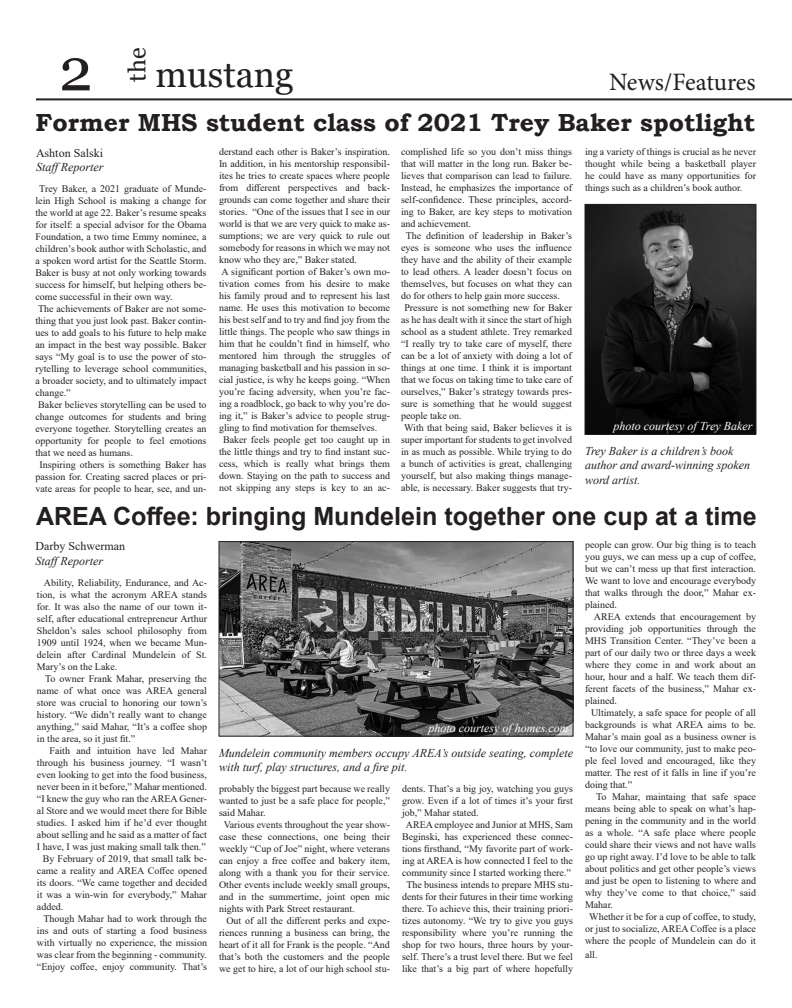
<style>
.page{position:relative;width:792px;height:1008px;background:#fff}
.page>*{position:absolute;margin:0;border:0;box-sizing:border-box;transform-origin:0 0}
.t1{font:60px "Georgia";color:#231f20}
.t2{font:36px "Georgia";color:#231f20}
.t3{font:700 25.1px "Arial";color:#231f20}
.t4{font:25px "Minion Pro";letter-spacing:-.005em;color:#231f20}
.t5{font:700 24.7px "Bookman Old Style";color:#231f20}
.t6{font:24px "Georgia";color:#231f20}
.t7{font:italic 12px/14.4px "Times New Roman";color:#231f20}
.t8{font:italic 12px "Times New Roman";color:#fff}
.t9{font:12px "Times New Roman";color:#231f20}
.t10{font:10px/12px "Times New Roman";color:#231f20;text-align:justify}
</style>
<div class="page">
<hr style="left:36px;top:98px;width:756px;height:2px;background:#231f20">
<img style="left:587px;top:206px;width:167px;height:227px">
<div style="left:585px;top:204px;width:171px;height:231px;border:1px solid #231f20"></div>
<img style="left:221px;top:543px;width:350px;height:191px">
<div style="left:219px;top:541px;width:354px;height:195px;border:1px solid #231f20"></div>
<p class="t1" style="left:59px;top:33px;width:35px">2</p>
<p class="t6" style="left:123px;top:82px;width:35px;rotate:-90deg">the</p>
<p class="t2" style="left:155px;top:52px;width:140px">mustang</p>
<p class="t4" style="left:609px;top:65px;width:148px">News/Features</p>
<p class="t5" style="left:36px;top:105px;width:721px">Former MHS student class of 2021 Trey Baker spotlight</p>
<p class="t9" style="left:36px;top:144px;width:69px">Ashton Salski</p>
<p class="t7" style="left:36px;top:160px;width:69px">StaffReporter</p>
<p class="t10" style="left:219px;top:146px;width:173px">derstand each other is Baker’s inspiration.<br>In addition, in his mentorship responsibil&shy;ites he tries to create spaces where people from different perspectives and back&shy;grounds can come together and share their stories. “One of the issues that I see in our world is that we are very quick to make as&shy;sumptions; we are very quick to rule out somebody for reasons in which we may not know who they are,” Baker stated.</p>
<p class="t10" style="left:219px;top:266px;width:173px">A significant portion of Baker’s own mo&shy;tivation comes from his desire to make his family proud and to represent his last name. He uses this motivation to become his best self and to try and find joy from the little things. The people who saw things in him that he couldn’t find in himself, who mentored him through the struggles of managing basketball and his passion in so&shy;cial justice, is why he keeps going. “When you’re facing adversity, when you’re fac&shy;ing a roadblock, go back to why you’re do&shy;ing it,” is Baker’s advice to people strug&shy;gling to find motivation for themselves.</p>
<p class="t10" style="left:219px;top:434px;width:173px;text-align:center">Baker feels people get too caught up in the little things and try to find instant suc&shy;cess, which is really what brings them down. Staying on the path to success and not skipping any steps is key to an ac-</p>
<p class="t10" style="left:401px;top:146px;width:173px">complished life so you don’t miss things that will matter in the long run. Baker be&shy;lieves that comparison can lead to failure.<br>Instead, he emphasizes the importance of self-confidence. These principles, accord&shy;ing to Baker, are key steps to motivation and achievement.</p>
<p class="t10" style="left:401px;top:230px;width:173px;text-indent:5px">The definition of leadership in Baker’s eyes is someone who uses the influence they have and the ability of their example to lead others. A leader doesn’t focus on themselves, but focuses on what they can do for others to help gain more success.</p>
<p class="t10" style="left:401px;top:302px;width:173px;text-indent:3px">Pressure is not something new for Baker as he has dealt with it since the start of high school as a student athlete. Trey remarked “I really try to take care of myself, there can be a lot of anxiety with doing a lot of things at one time. I think it is important that we focus on taking time to take care of ourselves,” Baker’s strategy towards pres&shy;sure is something that he would suggest people take on.</p>
<p class="t10" style="left:401px;top:422px;width:173px;text-align:center">With that being said, Baker believes it is super important for students to get involved in as much as possible. While trying to do a bunch of activities is great, challenging yourself, but also making things manage&shy;able, is necessary. Baker suggests that try-</p>
<p class="t10" style="left:585px;top:146px;width:173px">ing a variety of things is crucial as he never thought while being a basketball player he could have as many opportunities for things such as a children’s book author.</p>
<p class="t10" style="left:36px;top:183px;width:173px;text-indent:4px">Trey Baker, a 2021 graduate of Munde&shy;lein High School is making a change for the world at age 22. Baker’s resume speaks for itself: a special advisor for the Obama Foundation, a two time Emmy nominee, a children’s book author with Scholastic, and a spoken word artist for the Seattle Storm.<br>Baker is busy at not only working towards success for himself, but helping others be&shy;come successful in their own way.</p>
<p class="t10" style="left:36px;top:303px;width:173px">The achievements of Baker are not some&shy;thing that you just look past. Baker contin&shy;ues to add goals to his future to help make an impact in the best way possible. Baker says “My goal is to use the power of sto&shy;rytelling to leverage school communities, a broader society, and to ultimately impact change.”</p>
<p class="t10" style="left:36px;top:399px;width:173px">Baker believes storytelling can be used to change outcomes for students and bring everyone together. Storytelling creates an opportunity for people to feel emotions that we need as humans.</p>
<p class="t10" style="left:36px;top:459px;width:172px;text-align:center">Inspiring others is something Baker has passion for. Creating sacred places or pri&shy;vate areas for people to hear, see, and un-</p>
<p class="t8" style="left:614px;top:418px;width:140px">photo courtesy of Trey Baker</p>
<p class="t7" style="left:585px;top:443px;width:167px">Trey Baker is a children’s book author and award-winning spoken word artist.</p>
<p class="t3" style="left:36px;top:498px;width:722px">AREA Coffee: bringing Mundelein together one cup at a time</p>
<p class="t9" style="left:36px;top:538px;width:91px">Darby Schwerman</p>
<p class="t7" style="left:36px;top:553px;width:69px">StaffReporter</p>
<p class="t10" style="left:37px;top:577px;width:172px;text-indent:7px">Ability, Reliability, Endurance, and Ac&shy;tion, is what the acronym AREA stands for. It was also the name of our town it&shy;self, after educational entrepreneur Arthur Sheldon’s sales school philosophy from 1909 until 1924, when we became Mun&shy;delein after Cardinal Mundelein of St.<br>Mary’s on the Lake.</p>
<p class="t10" style="left:37px;top:673px;width:172px;text-indent:8px">To owner Frank Mahar, preserving the name of what once was AREA general store was crucial to honoring our town’s history. “We didn’t really want to change anything,” said Mahar, “It’s a coffee shop in the area, so it just fit.”</p>
<p class="t10" style="left:37px;top:745px;width:172px;text-indent:13px">Faith and intuition have led Mahar through his business journey. “I wasn’t even looking to get into the food business, never been in it before,” Mahar mentioned. “I knew the guy who ran the AREA Gener&shy;al Store and we would meet there for Bible studies. I asked him if he’d ever thought about selling and he said as a matter of fact I have, I was just making small talk then.”</p>
<p class="t10" style="left:37px;top:853px;width:172px;text-indent:6px">By February of 2019, that small talk be&shy;came a reality and AREA Coffee opened its doors. “We came together and decided it was a win-win for everybody,” Mahar added.</p>
<p class="t10" style="left:37px;top:913px;width:172px;text-indent:7px">Though Mahar had to work through the ins and outs of starting a food business with virtually no experience, the mission was clear from the beginning - community. “Enjoy coffee, enjoy community. That’s</p>
<p class="t10" style="left:585px;top:538px;width:173px">people can grow. Our big thing is to teach you guys, we can mess up a cup of coffee, but we can’t mess up that first interaction.<br>We want to love and encourage everybody that walks through the door,” Mahar ex&shy;plained.</p>
<p class="t10" style="left:585px;top:610px;width:173px;text-indent:9px">AREA extends that encouragement by providing job opportunities through the MHS Transition Center. “They’ve been a part of our daily two or three days a week where they come in and work about an hour, hour and a half. We teach them dif&shy;ferent facets of the business,” Mahar ex&shy;plained.</p>
<p class="t10" style="left:585px;top:706px;width:173px;text-indent:6px">Ultimately, a safe space for people of all backgrounds is what AREA aims to be.<br>Mahar’s main goal as a business owner is “to love our community, just to make peo&shy;ple feel loved and encouraged, like they matter. The rest of it falls in line if you’re doing that.”</p>
<p class="t10" style="left:585px;top:790px;width:173px;text-indent:11px">To Mahar, maintaing that safe space means being able to speak on what’s hap&shy;pening in the community and in the world as a whole. “A safe place where people could share their views and not have walls go up right away. I’d love to be able to talk about politics and get other people’s views and just be open to listening to where and why they’ve come to that choice,” said Mahar.</p>
<p class="t10" style="left:585px;top:910px;width:173px;text-align:center">Whether it be for a cup of coffee, to study, or just to socialize, AREA Coffee is a place where the people of Mundelein can do it</p>
<p class="t10" style="left:585px;top:948px;width:14px">all.</p>
<p class="t8" style="left:428px;top:720px;width:141px">photo courtesy of homes.com</p>
<p class="t7" style="left:219px;top:745px;width:356px">Mundelein community members occupy AREA’s outside seating, complete with turf, play structures, and a fire pit.</p>
<p class="t10" style="left:402px;top:782px;width:172px">dents. That’s a big joy, watching you guys grow. Even if a lot of times it’s your first job,” Mahar stated.</p>
<p class="t10" style="left:402px;top:818px;width:173px;text-align:center">AREA employee and Junior at MHS, Sam Beginski, has experienced these connec&shy;tions firsthand, “My favorite part of work&shy;ing at AREA is how connected I feel to the community since I started working there.”</p>
<p class="t10" style="left:402px;top:878px;width:173px;text-align:center">The business intends to prepare MHS stu&shy;dents for their futures in their time working there. To achieve this, their training priori&shy;tizes autonomy. “We try to give you guys responsibility where you’re running the shop for two hours, three hours by your&shy;self. There’s a trust level there. But we feel like that’s a big part of where hopefully</p>
<p class="t10" style="left:219px;top:782px;width:173px">probably the biggest part because we really wanted to just be a safe place for people,” said Mahar.</p>
<p class="t10" style="left:219px;top:818px;width:173px;text-indent:5px">Various events throughout the year show&shy;case these connections, one being their weekly “Cup of Joe” night, where veterans can enjoy a free coffee and bakery item, along with a thank you for their service.<br>Other events include weekly small groups, and in the summertime, joint open mic nights with Park Street restaurant.</p>
<p class="t10" style="left:219px;top:914px;width:173px;text-indent:7px">Out of all the different perks and expe&shy;riences running a business can bring, the heart of it all for Frank is the people. “And that’s both the customers and the people we get to hire, a lot of our high school stu-</p>
</div>
